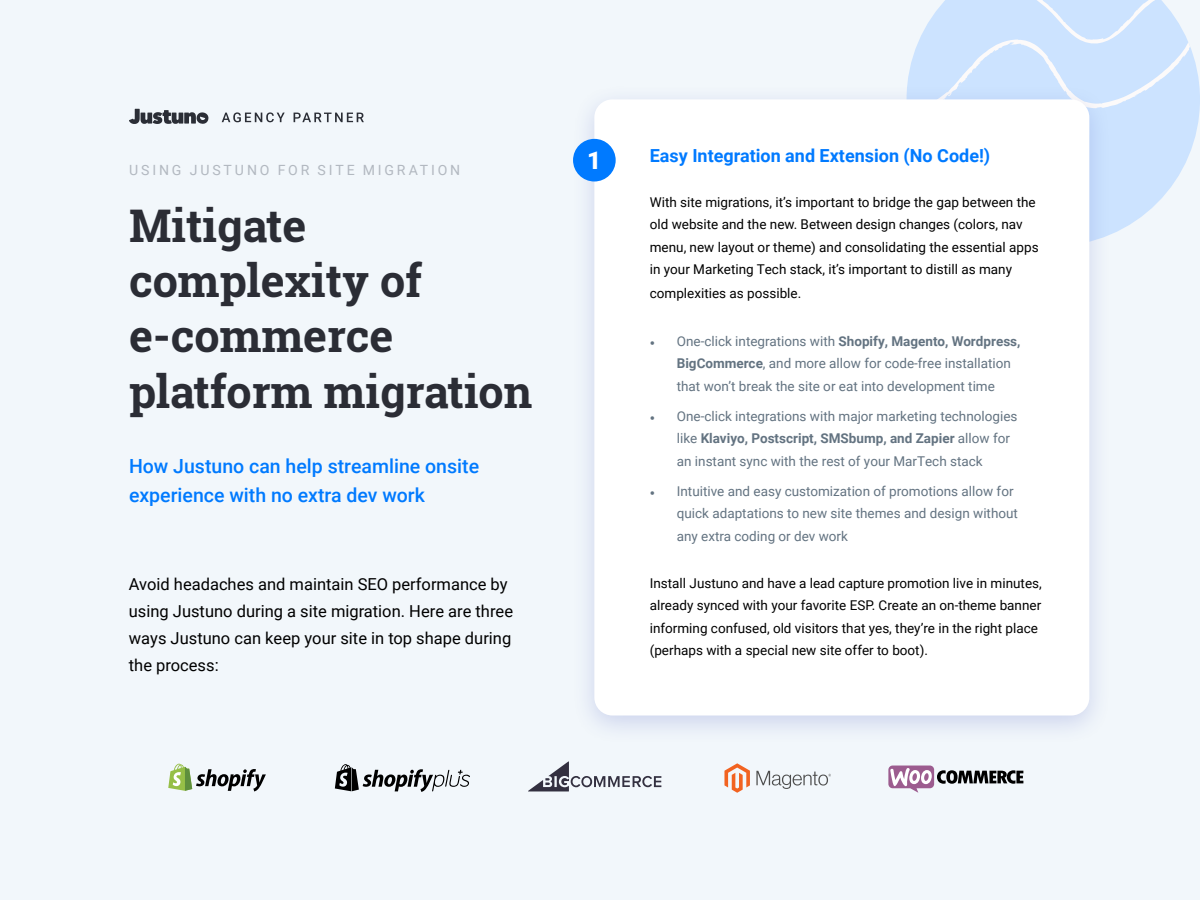
<style>
.page{position:relative;width:1200px;height:900px;background:#f2f7fb}
.page>*{position:absolute;margin:0;border:0;box-sizing:border-box;transform-origin:0 0}
.t1{font:700 45px/55.5px "Roboto Slab";color:#2b2d35}
.t2{font:900 24.3px "Roboto";color:#fff}
.t3{font:500 19.5px/28.5px "Roboto";color:#007aff}
.t4{font:700 18px "Roboto";color:#007aff}
.t5{font:16.5px/27px "Roboto";color:#000}
.t6{font:14.1px "Roboto";letter-spacing:.2em;color:#b2b8c0}
.t7{font:13.5px/22.5px "Roboto";color:#000}
.t8{font:13.5px/22.5px "Roboto";color:#637381}
.s1{font-family:"Minion Pro"}
.s2{font-weight:700}
</style>
<div class="page">
<svg style="left:907px;top:77px;width:293px;height:157px;fill:#cce3ff"></svg>
<svg style="left:908px;top:0;width:290px;height:117px;background:#d1e5fe"></svg>
<div style="left:572px;top:83px;width:540px;height:662px;background:#5867c3;opacity:.25"></div>
<div style="left:594px;top:99px;width:495px;height:617px;background:#fff;border-radius:18px"></div>
<div style="left:573px;top:139px;width:43px;height:43px;background:#007aff;border-radius:50%"></div>
<svg style="left:222px;top:112px;width:63px;height:10px"></svg>
<svg style="left:294px;top:113px;width:70px;height:9px"></svg>
<svg style="left:129px;top:109px;width:79px;height:15px"></svg>
<svg style="left:168px;top:764px;width:98px;height:27px"></svg>
<svg style="left:335px;top:764px;width:135px;height:28px"></svg>
<svg style="left:528px;top:761px;width:133px;height:30px"></svg>
<svg style="left:724px;top:763px;width:26px;height:30px"></svg>
<svg style="left:756px;top:771px;width:75px;height:18px"></svg>
<svg style="left:888px;top:766px;width:135px;height:27px"></svg>
<p class="t6" style="left:129px;top:160px;width:333px">USING JUSTUNO FOR SITE MIGRATION</p>
<h1 class="t1" style="left:129px;top:197px;width:405px">Mitigate complexity of e-commerce platform migration</h1>
<h3 class="t3" style="left:129px;top:452px;width:352px">How Justuno can help streamline onsite experience with no extra dev work</h3>
<p class="t5" style="left:129px;top:570px;width:386px">Avoid headaches and maintain SEO performance by using Justuno during a site migration. Here are three ways Justuno can keep your site in top shape during the process:</p>
<h2 class="t2" style="left:587px;top:143px;width:16px">1</h2>
<h3 class="t4" style="left:650px;top:143px;width:342px">Easy Integration and Extension (No Code!)</h3>
<p class="t7" style="left:650px;top:190px;width:390px">With site migrations, it’s important to bridge the gap between the old website and the new. Between design changes (colors, nav menu, new layout or theme) and consolidating the essential apps in your Marketing Tech stack, it’s important to distill as many</p>
<p class="t7" style="left:650px;top:282px;width:153px">complexities as possible.</p>
<p class="t8" style="left:677px;top:329px;width:345px;text-indent:-27px"><span class="s1">•</span> One-click integrations with <span class="s2">Shopify, Magento, Wordpress,<br>BigCommerce</span>, and more allow for code-free installation that won’t break the site or eat into development time</p>
<p class="t8" style="left:677px;top:404px;width:342px;text-indent:-27px"><span class="s1">•</span> One-click integrations with major marketing technologies like <span class="s2">Klaviyo, Postscript, SMSbump, and Zapier</span> allow for an instant sync with the rest of your MarTech stack</p>
<p class="t8" style="left:677px;top:479px;width:343px;text-indent:-27px"><span class="s1">•</span> Intuitive and easy customization of promotions allow for quick adaptations to new site themes and design without any extra coding or dev work</p>
<p class="t7" style="left:650px;top:571px;width:393px">Install Justuno and have a lead capture promotion live in minutes, already synced with your favorite ESP. Create an on-theme banner informing confused, old visitors that yes, they’re in the right place (perhaps with a special new site offer to boot).</p>
</div>
